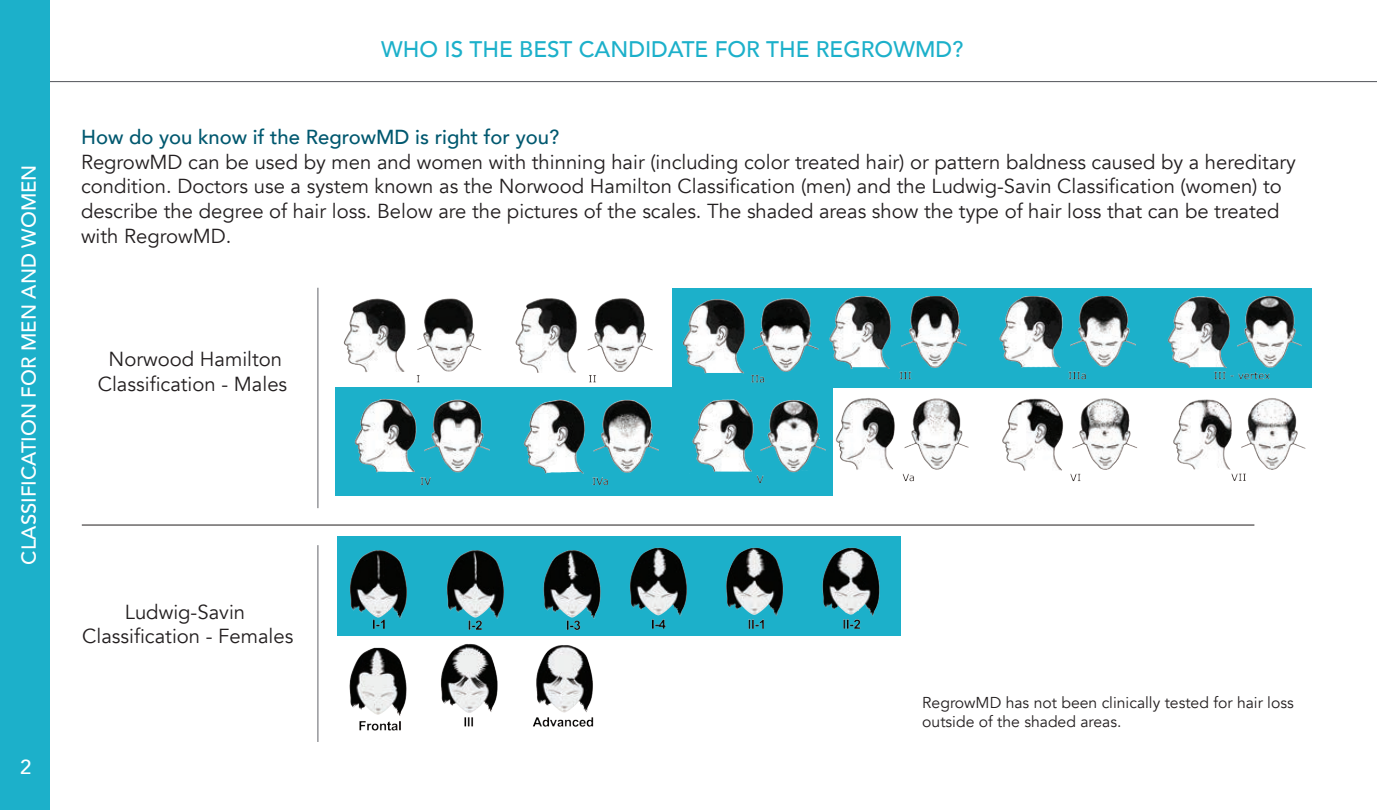
<style>
.page{position:relative;width:1377px;height:810px;background:#fff}
.page>*{position:absolute;margin:0;border:0;box-sizing:border-box;transform-origin:0 0}
.t1{font:500 22.5px "Avenir";color:#1cb0ca}
.basic_copy_1{font:20.25px/24.8px "Avenir";color:#231f20}
.t2{font:500 20.25px "Avenir";color:#00586f}
.t3{font:500 20.25px "Avenir";color:#fff}
.t4{font:15.75px/18.9px "Avenir";color:#231f20}
</style>
<div class="page">
<hr style="left:0;top:81px;width:1377px;height:1px;background:#63656a">
<div style="left:0;top:0;width:50px;height:810px;background:#1cb0ca"></div>
<div style="left:672px;top:288px;width:640px;height:99px;background:#1cb0ca"></div>
<div style="left:335px;top:387px;width:498px;height:109px;background:#1cb0ca"></div>
<hr style="left:82px;top:525px;width:1172px;height:1px;background:#231f20">
<hr style="left:317px;top:288px;width:1px;height:220px;background:#63656a">
<hr style="left:317px;top:545px;width:1px;height:197px;background:#63656a">
<div style="left:337px;top:536px;width:563px;height:100px;background:#1cb0ca"></div>
<img style="left:349px;top:550px;width:252px;height:81px">
<img style="left:629px;top:547px;width:251px;height:82px">
<img style="left:349px;top:647px;width:58px;height:84px">
<img style="left:440px;top:644px;width:154px;height:83px">
<img style="left:317px;top:288px;width:502px;height:99px">
<img style="left:829px;top:296px;width:478px;height:186px">
<img style="left:354px;top:398px;width:472px;height:87px">
<p class="t3" style="left:11px;top:565px;width:402px;rotate:-90deg">CLASSIFICATION FOR MEN AND WOMEN</p>
<p class="t3" style="left:20px;top:749px;width:13px">2</p>
<p class="t1" style="left:381px;top:29px;width:584px">WHO IS THE BEST CANDIDATE FOR THE REGROWMD?</p>
<p class="t2" style="left:81px;top:119px;width:480px">How do you know if the RegrowMD is right for you?</p>
<p class="basic_copy_1" style="left:81px;top:150px;width:1217px">RegrowMD can be used by men and women with thinning hair (including color treated hair) or pattern baldness caused by a hereditary condition. Doctors use a system known as the Norwood Hamilton Classification (men) and the Ludwig-Savin Classification (women) to describe the degree of hair loss. Below are the pictures of the scales. The shaded areas show the type of hair loss that can be treated with RegrowMD.</p>
<p class="basic_copy_1" style="left:109px;top:347px;width:175px">Norwood Hamilton</p>
<p class="basic_copy_1" style="left:98px;top:372px;width:191px">Classification - Males</p>
<p class="basic_copy_1" style="left:125px;top:600px;width:122px">Ludwig-Savin</p>
<p class="basic_copy_1" style="left:82px;top:624px;width:213px">Classification - Females</p>
<p class="t4" style="left:922px;top:694px;width:373px">RegrowMD has not been clinically tested for hair loss outside of the shaded areas.</p>
</div>
